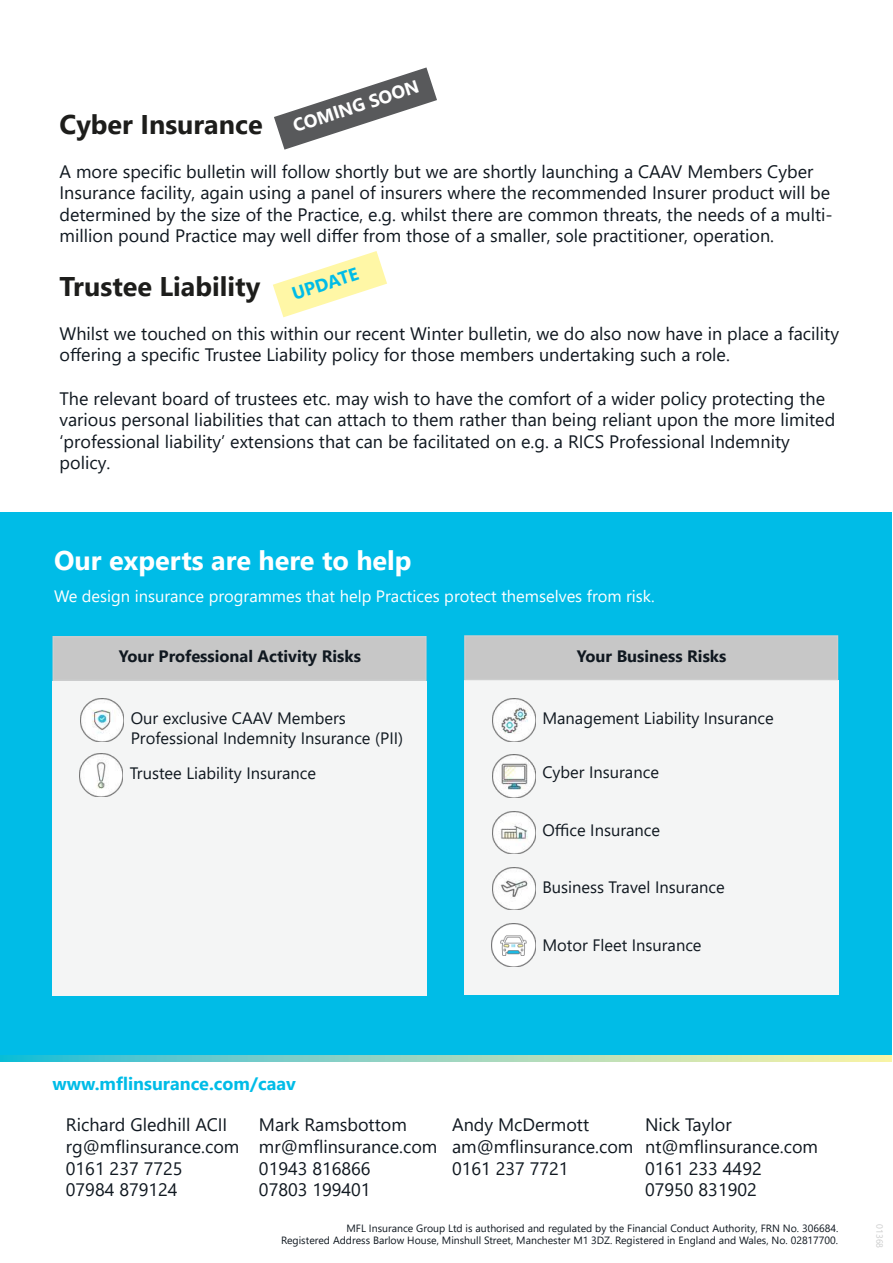
<style>
.page{position:relative;width:893px;height:1263px;background:#fff}
.page>*{position:absolute;margin:0;border:0;box-sizing:border-box;transform-origin:0 0}
.t1{font:700 27px "Segoe UI";color:#1d1d1b}
.t2{font:700 27px "Segoe UI";color:#fff}
.t3{font:18px/21.6px "Segoe UI";color:#101820}
.t4{font:700 18px "Segoe UI";color:#00bce7}
.t5{font:700 18px "Segoe UI";color:#fff}
.t6{font:16.5px/19.8px "Segoe UI";color:#101820}
.t7{font:16.5px "Segoe UI";color:#fff}
.t8{font:700 16.5px "Segoe UI";color:#101820}
.t9{font:10.5px/12.6px "Segoe UI";color:#101820;text-align:right}
.t10{font:9px "Segoe UI";color:#cccdcd}
</style>
<div class="page">
<img style="left:0;top:1054px;width:891px;height:7px">
<div style="left:1px;top:512px;width:891px;height:542px;background:#00bce7"></div>
<div style="left:53px;top:681px;width:374px;height:314px;background:#f4f5f5"></div>
<div style="left:464px;top:680px;width:374px;height:315px;background:#f4f5f5"></div>
<div style="left:464px;top:635px;width:374px;height:45px;background:#c7c7c7;border:2px solid #cccdcd"></div>
<div style="left:53px;top:636px;width:374px;height:45px;background:#c7c7c7"></div>
<img style="left:492px;top:698px;width:43px;height:43px">
<img style="left:492px;top:754px;width:43px;height:43px">
<img style="left:493px;top:811px;width:42px;height:42px">
<img style="left:492px;top:923px;width:43px;height:43px">
<img style="left:492px;top:867px;width:43px;height:42px">
<img style="left:81px;top:698px;width:42px;height:43px">
<img style="left:80px;top:754px;width:42px;height:42px">
<svg style="left:273px;top:251px;width:114px;height:66px"></svg>
<svg style="left:274px;top:67px;width:163px;height:83px"></svg>
<p class="t5" style="left:291px;top:120px;width:133px;rotate:-18deg">COMING SOON</p>
<h1 class="t1" style="left:60px;top:114px;width:205px">Cyber Insurance</h1>
<p class="t3" style="left:60px;top:159px;width:775px">A more speci昀椀c bulletin will follow shortly but we are shortly launching a CAAV Members Cyber Insurance facility, again using a panel of insurers where the recommended Insurer product will be determined by the size of the Practice, e.g. whilst there are common threats, the needs of a multi&shy;million pound Practice may well di昀昀er from those of a smaller, sole practitioner, operation.</p>
<h1 class="t1" style="left:60px;top:276px;width:202px">Trustee Liability</h1>
<p class="t3" style="left:60px;top:324px;width:781px">Whilst we touched on this within our recent Winter bulletin, we do also now have in place a facility o昀昀ering a speci昀椀c Trustee Liability policy for those members undertaking such a role.</p>
<p class="t3" style="left:60px;top:389px;width:777px">The relevant board of trustees etc. may wish to have the comfort of a wider policy protecting the various personal liabilities that can attach to them rather than being reliant upon the more limited ‘professional liability’ extensions that can be facilitated on e.g. a RICS Professional Indemnity policy.</p>
<p class="t4" style="left:290px;top:287px;width:70px;rotate:-18deg">UPDATE</p>
<h1 class="t2" style="left:54px;top:550px;width:359px">Our experts are here to help</h1>
<p class="t7" style="left:54px;top:590px;width:602px">We design insurance programmes that help Practices protect themselves from risk.</p>
<p class="t8" style="left:119px;top:649px;width:244px">Your Professional Activity Risks</p>
<p class="t8" style="left:577px;top:649px;width:151px">Your Business Risks</p>
<p class="t6" style="left:131px;top:710px;width:274px">Our exclusive CAAV Members<br>Professional Indemnity Insurance (PII)</p>
<p class="t6" style="left:130px;top:765px;width:188px">Trustee Liability Insurance</p>
<p class="t4" style="left:52px;top:1066px;width:245px">www.m昀氀insurance.com/caav</p>
<p class="t6" style="left:542px;top:710px;width:233px">Management Liability Insurance</p>
<p class="t6" style="left:542px;top:763px;width:118px">Cyber Insurance</p>
<p class="t6" style="left:542px;top:818px;width:119px">O昀케ce Insurance</p>
<p class="t6" style="left:542px;top:878px;width:184px">Business Travel Insurance</p>
<p class="t6" style="left:542px;top:933px;width:161px">Motor Fleet Insurance</p>
<p class="t3" style="left:66px;top:1116px;width:175px">Richard Gledhill ACII rg@m昀氀insurance.com<br>0161 237 7725<br>07984 879124</p>
<p class="t3" style="left:259px;top:1116px;width:180px">Mark Ramsbottom mr@m昀氀insurance.com<br>01943 816866<br>07803 199401</p>
<p class="t3" style="left:452px;top:1116px;width:183px">Andy McDermott am@m昀氀insurance.com<br>0161 237 7721</p>
<p class="t3" style="left:645px;top:1116px;width:174px">Nick Taylor<br>nt@m昀氀insurance.com<br>0161 233 4492<br>07950 831902</p>
<p class="t9" style="left:281px;top:1221px;width:559px">MFL Insurance Group Ltd is authorised and regulated by the Financial Conduct Authority, FRN No. 306684.<br>Registered Address Barlow House, Minshull Street, Manchester M1 3DZ. Registered in England and Wales, No. 02817700.</p>
<p class="t10" style="left:883px;top:1224px;width:26px;rotate:90deg">01368</p>
</div>
